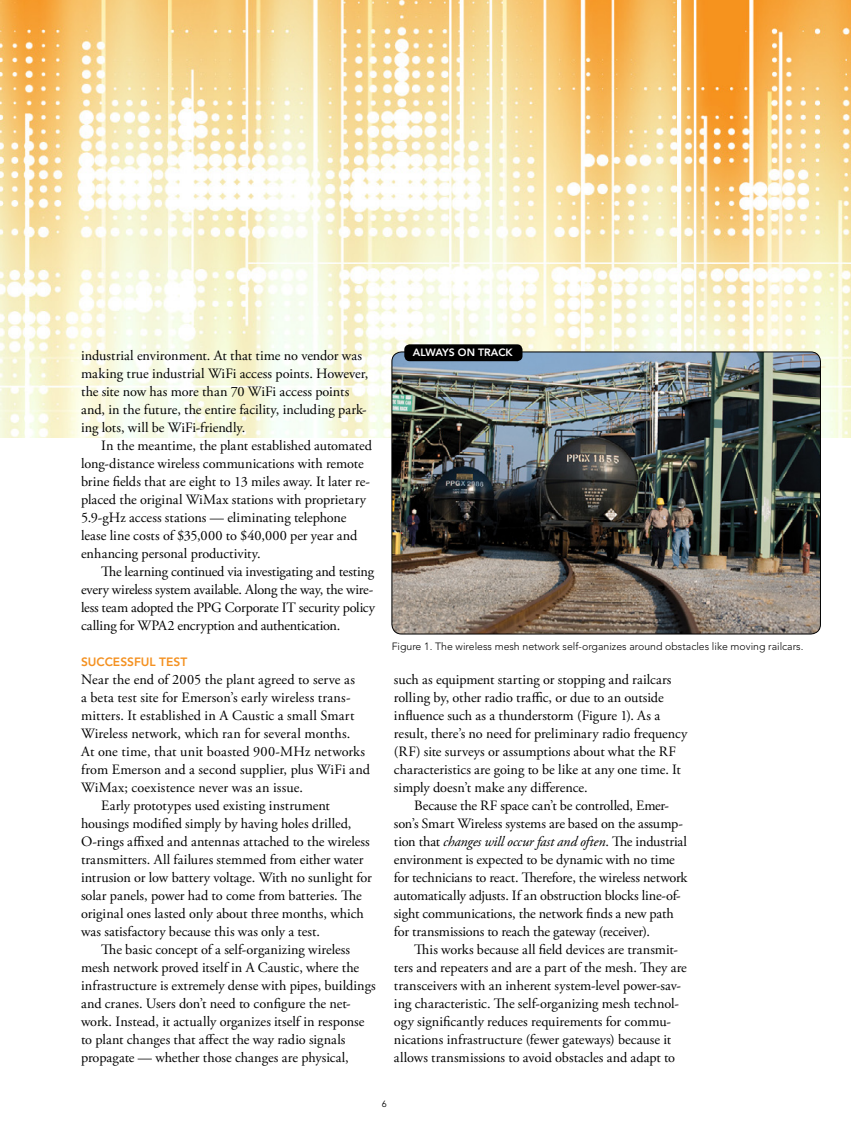
<style>
.page{position:relative;width:851px;height:1134px;background:#fff}
.page>*{position:absolute;margin:0;border:0;box-sizing:border-box;transform-origin:0 0}
.t1{font:14.25px/18px "Adobe Garamond Pro";color:#000}
.t2{font:800 12px "Avenir LT Std";letter-spacing:.005em;color:#f49121}
.t3{font:300 10.5px "Avenir LT Std";color:#000}
.t4{font:800 10.5px "Avenir LT Std";color:#fff}
.t5{font:9px "Avenir LT Std";color:#000}
.s1{font-style:italic}
</style>
<div class="page">
<img style="left:0;top:0;width:850px;height:437px">
<img style="left:392px;top:352px;width:428px;height:282px">
<div style="left:392px;top:352px;width:428px;height:282px;border:1px solid #000;border-radius:10px"></div>
<div style="left:404px;top:344px;width:118px;height:17px;background:#000;border-radius:5px"></div>
<p class="t1" style="left:81px;top:347px;width:289px">industrial environment. At that time no vendor was making true industrial WiFi access points. However, the site now has more than 70 WiFi access points and, in the future, the entire facility, including park&shy;ing lots, will be WiFi-friendly.</p>
<p class="t1" style="left:81px;top:437px;width:292px;text-indent:20px">In the meantime, the plant established automated long-distance wireless communications with remote brine fields that are eight to 13 miles away. It later re&shy;placed the original WiMax stations with proprietary 5.9-gHz access stations — eliminating telephone lease line costs of $35,000 to $40,000 per year and enhancing personal productivity.</p>
<p class="t1" style="left:81px;top:563px;width:295px;text-align:justify;text-indent:20px">The learning continued via investigating and testing every wireless system available. Along the way, the wire&shy;less team adopted the PPG Corporate IT security policy calling for WPA2 encryption and authentication.</p>
<p class="t2" style="left:81px;top:655px;width:25px">SUCCE</p>
<p class="t2" style="left:120px;top:655px;width:66px">SSFUL TEST</p>
<p class="t1" style="left:81px;top:671px;width:275px">Near the end of 2005 the plant agreed to serve as</p>
<p class="t1" style="left:81px;top:689px;width:271px">a beta test site for Emerson’s early wireless trans-</p>
<p class="t1" style="left:81px;top:707px;width:275px">mitters. It established in A Caustic a small Smart</p>
<p class="t1" style="left:81px;top:725px;width:271px">Wireless network, which ran for several months.</p>
<p class="t1" style="left:81px;top:743px;width:286px">At one time, that unit boasted 900-MHz networks</p>
<p class="t1" style="left:81px;top:761px;width:290px">from Emerson and a second supplier, plus WiFi and</p>
<p class="t1" style="left:81px;top:779px;width:223px">WiMax; coexistence never was an issue.</p>
<p class="t1" style="left:101px;top:797px;width:230px">Early prototypes used existing instrument</p>
<p class="t1" style="left:81px;top:815px;width:272px">housings modified simply by having holes drilled,</p>
<p class="t1" style="left:81px;top:833px;width:290px">O-rings affixed and antennas attached to the wireless</p>
<p class="t1" style="left:81px;top:851px;width:284px">transmitters. All failures stemmed from either water</p>
<p class="t1" style="left:81px;top:869px;width:292px">intrusion or low battery voltage. With no sunlight for</p>
<p class="t1" style="left:81px;top:887px;width:282px">solar panels, power had to come from batteries. The</p>
<p class="t1" style="left:81px;top:905px;width:284px">original ones lasted only about three months, which</p>
<p class="t1" style="left:81px;top:923px;width:240px">was satisfactory because this was only a test.</p>
<p class="t1" style="left:101px;top:941px;width:250px">The basic concept of a self-organizing wireless</p>
<p class="t1" style="left:81px;top:959px;width:280px">mesh network proved itself in A Caustic, where the</p>
<p class="t1" style="left:81px;top:977px;width:296px">infrastructure is extremely dense with pipes, buildings</p>
<p class="t1" style="left:81px;top:995px;width:271px">and cranes. Users don’t need to configure the net-</p>
<p class="t1" style="left:81px;top:1013px;width:285px">work. Instead, it actually organizes itself in response</p>
<p class="t1" style="left:81px;top:1031px;width:266px">to plant changes that affect the way radio signals</p>
<p class="t1" style="left:81px;top:1049px;width:269px">propagate — whether those changes are physical,</p>
<p class="t4" style="left:413px;top:346px;width:9px">ALW</p>
<p class="t4" style="left:435px;top:346px;width:79px">AYS ON TRACK</p>
<p class="t3" style="left:392px;top:640px;width:413px">Figure 1. The wireless mesh network self-organizes around obstacles like moving railcars.</p>
<p class="t1" style="left:394px;top:671px;width:295px">such as equipment starting or stopping and railcars rolling by, other radio traffic, or due to an outside influence such as a thunderstorm (Figure 1). As a result, there’s no need for preliminary radio frequency (RF) site surveys or assumptions about what the RF characteristics are going to be like at any one time. It simply doesn’t make any difference.</p>
<p class="t1" style="left:394px;top:797px;width:295px;text-indent:20px">Because the RF space can’t be controlled, Emer&shy;son’s Smart Wireless systems are based on the assump&shy;tion that <span class="s1">changes will occur fast and often</span>. The industrial environment is expected to be dynamic with no time for technicians to react. Therefore, the wireless network automatically adjusts. If an obstruction blocks line-of&shy;sight communications, the network finds a new path for transmissions to reach the gateway (receiver).</p>
<p class="t1" style="left:394px;top:941px;width:294px;text-indent:20px">This works because all field devices are transmit&shy;ters and repeaters and are a part of the mesh. They are transceivers with an inherent system-level power-sav&shy;ing characteristic. The self-organizing mesh technol&shy;ogy significantly reduces requirements for commu&shy;nications infrastructure (fewer gateways) because it allows transmissions to avoid obstacles and adapt to</p>
<p class="t5" style="left:382px;top:1099px;width:7px">6</p>
</div>
